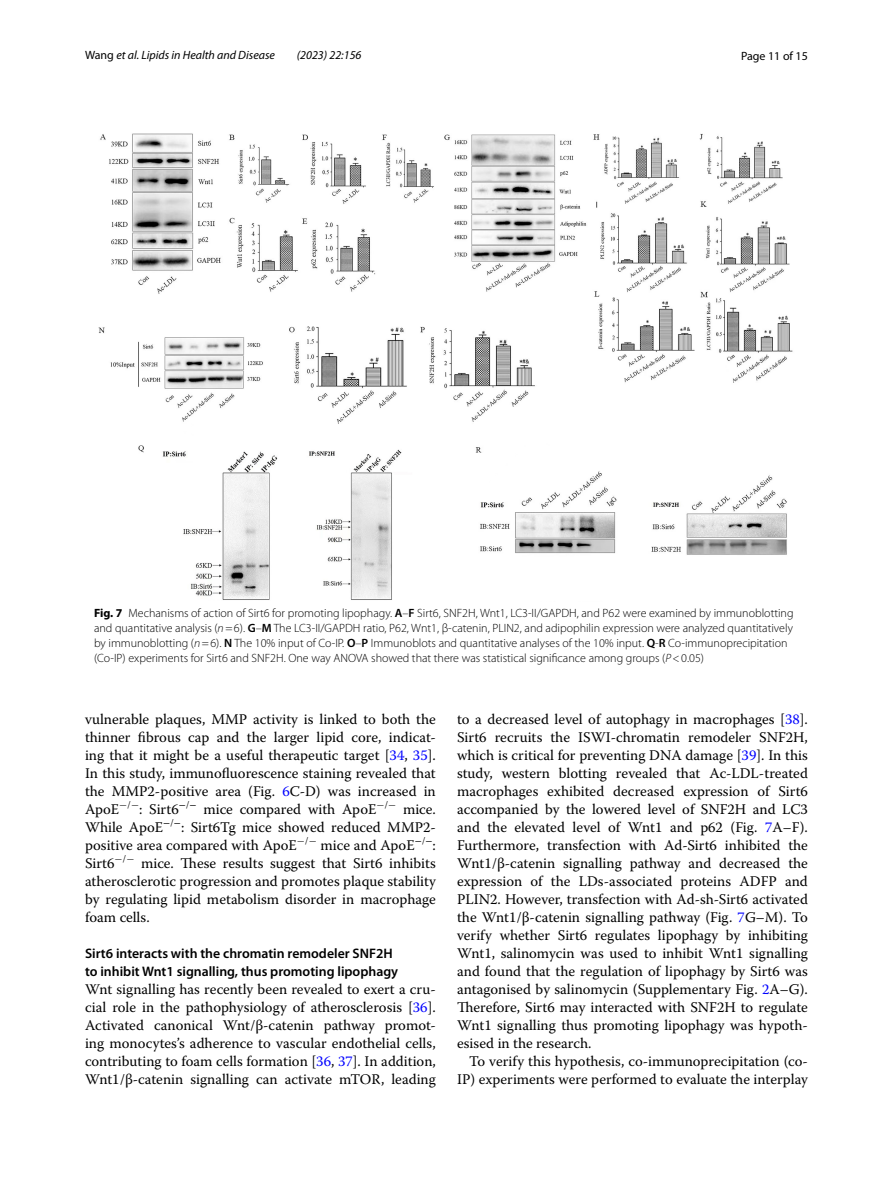
<style>
.page{position:relative;width:893px;height:1187px;background:#fff}
.page>*{position:absolute;margin:0;border:0;box-sizing:border-box;transform-origin:0 0}
.t1{font:14.7px/18px "Warnock Pro";color:#000;text-align:justify}
.t2{font:600 13.8px/18px "Myriad Pro";color:#000}
.t3{font:300 12px/15px "Myriad Pro";color:#000}
.t4{font:italic 12px "Myriad Pro";color:#000}
.t5{font:12px "Myriad Pro";color:#000}
.s1{font-style:normal}
.s2{font-weight:700}
.s3{font-weight:600}
.s4{font-style:italic}
.s5{color:#00f}
</style>
<div class="page">
<img style="left:99px;top:133px;width:694px;height:467px">
<p class="t4" style="left:85px;top:48px;width:191px"><span class="s1">Wang</span> et al. Lipids in Health and Disease</p>
<p class="t4" style="left:297px;top:48px;width:66px">(2023) 22:156</p>
<p class="t5" style="left:741px;top:48px;width:68px">Page 11 of 15</p>
<p class="t3" style="left:94px;top:605px;width:701px"><span class="s2">Fig. 7</span> Mechanisms of action of Sirt6 for promoting lipophagy. <span class="s3">A</span>–<span class="s3">F</span> Sirt6, SNF2H, Wnt1, LC3-II/GAPDH, and P62 were examined by immunoblotting and quantitative analysis (<span class="s4">n</span>=6). <span class="s3">G</span>–<span class="s3">M</span> The LC3-II/GAPDH ratio, P62, Wnt1, β-catenin, PLIN2, and adipophilin expression were analyzed quantitatively by immunoblotting (<span class="s4">n</span>=6). <span class="s3">N</span> The 10% input of Co-IP. <span class="s3">O</span>–<span class="s3">P</span> Immunoblots and quantitative analyses of the 10% input. <span class="s3">Q</span>-<span class="s3">R</span> Co-immunoprecipitation (Co-IP) experiments for Sirt6 and SNF2H. One way ANOVA showed that there was statistical significance among groups (<span class="s4">P</span>&lt;0.05)</p>
<p class="t1" style="left:85px;top:710px;width:352px">vulnerable plaques, MMP activity is linked to both the thinner fibrous cap and the larger lipid core, indicat&shy;ing that it might be a useful therapeutic target [<span class="s5">34</span>, <span class="s5">35</span>].<br>In this study, immunofluorescence staining revealed that the MMP2-positive area (Fig. <span class="s5">6</span>C-D) was increased in ApoE<sup>−</sup><sup>/</sup><sup>−</sup>: Sirt6<sup>−</sup><sup>/</sup><sup>−</sup> mice compared with ApoE<sup>−</sup><sup>/</sup><sup>−</sup> mice.<br>While ApoE<sup>−</sup><sup>/</sup><sup>−</sup>: Sirt6Tg mice showed reduced MMP2- positive area compared with ApoE<sup>−</sup><sup>/</sup><sup>−</sup> mice and ApoE<sup>−</sup><sup>/</sup><sup>−</sup>:<br>Sirt6<sup>−</sup><sup>/</sup><sup>−</sup> mice. These results suggest that Sirt6 inhibits atherosclerotic progression and promotes plaque stability by regulating lipid metabolism disorder in macrophage foam cells.</p>
<p class="t2" style="left:85px;top:944px;width:315px">Sirt6 interacts with the chromatin remodeler SNF2H to inhibit Wnt1 signalling, thus promoting lipophagy</p>
<p class="t1" style="left:85px;top:980px;width:352px">Wnt signalling has recently been revealed to exert a cru&shy;cial role in the pathophysiology of atherosclerosis [<span class="s5">36</span>].<br>Activated canonical Wnt/β-catenin pathway promot&shy;ing monocytes’s adherence to vascular endothelial cells, contributing to foam cells formation [<span class="s5">36</span>, <span class="s5">37</span>]. In addition, Wnt1/β-catenin signalling can activate mTOR, leading</p>
<p class="t1" style="left:457px;top:710px;width:352px">to a decreased level of autophagy in macrophages [<span class="s5">38</span>].<br>Sirt6 recruits the ISWI-chromatin remodeler SNF2H, which is critical for preventing DNA damage [<span class="s5">39</span>]. In this study, western blotting revealed that Ac-LDL-treated macrophages exhibited decreased expression of Sirt6 accompanied by the lowered level of SNF2H and LC3 and the elevated level of Wnt1 and p62 (Fig. <span class="s5">7</span>A–F).<br>Furthermore, transfection with Ad-Sirt6 inhibited the Wnt1/β-catenin signalling pathway and decreased the expression of the LDs-associated proteins ADFP and PLIN2. However, transfection with Ad-sh-Sirt6 activated the Wnt1/β-catenin signalling pathway (Fig. <span class="s5">7</span>G–M). To verify whether Sirt6 regulates lipophagy by inhibiting Wnt1, salinomycin was used to inhibit Wnt1 signalling and found that the regulation of lipophagy by Sirt6 was antagonised by salinomycin (Supplementary Fig. <span class="s5">2</span>A–G).<br>Therefore, Sirt6 may interacted with SNF2H to regulate Wnt1 signalling thus promoting lipophagy was hypoth&shy;esised in the research.</p>
<p class="t1" style="left:457px;top:1052px;width:352px;text-align:right">To verify this hypothesis, co-immunoprecipitation (co-<br>IP) experiments were performed to evaluate the interplay</p>
</div>
